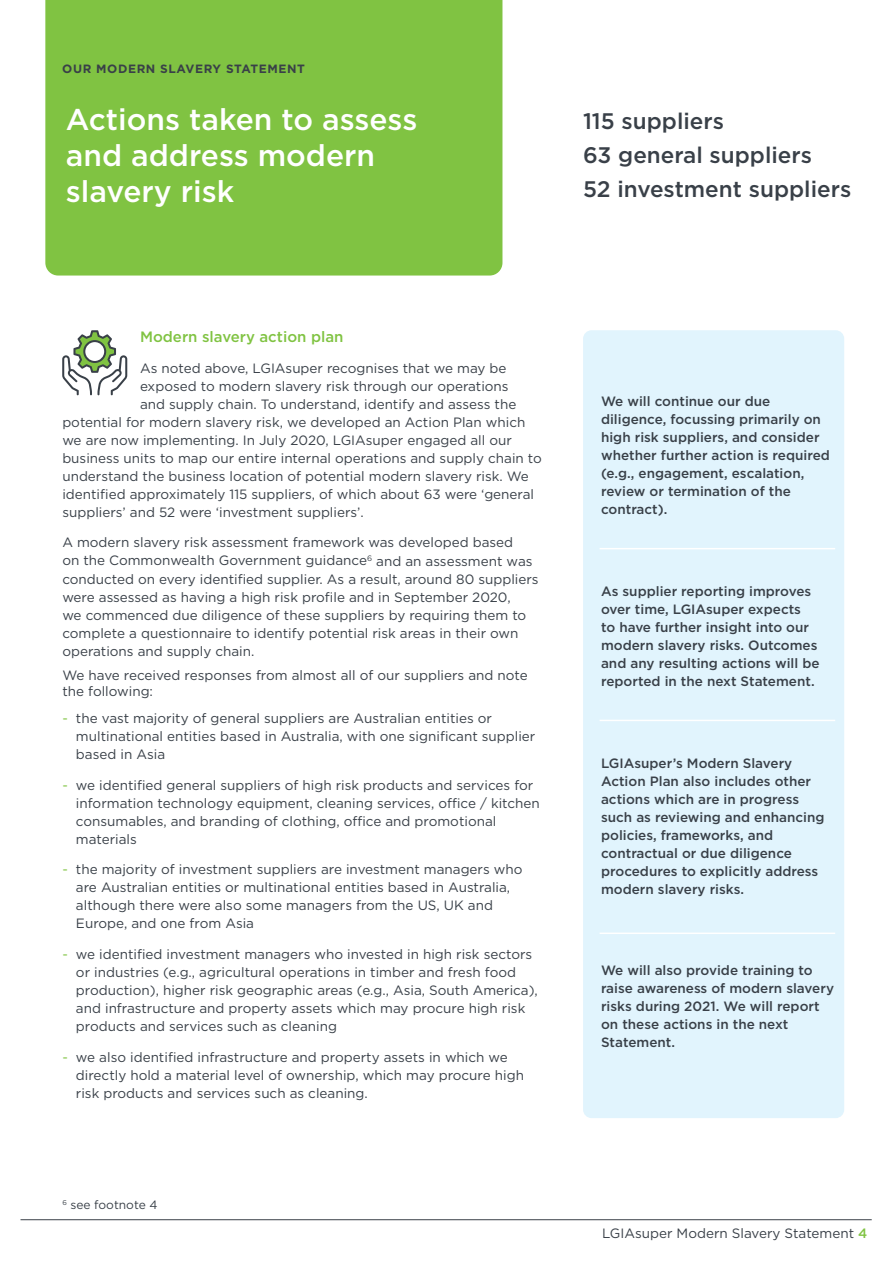
<style>
.page{position:relative;width:893px;height:1263px;background:#fff}
.page>*{position:absolute;margin:0;border:0;box-sizing:border-box;transform-origin:0 0}
.t1{font:500 30px/36px "Gotham";color:#fff}
.t2{font:500 22.5px/34px "Gotham";color:#394048}
.t3{font:500 15px "Gotham";color:#80c342}
.t4{font:13.5px/18px "Gotham";color:#394048}
.t5{font:500 13.5px/18px "Gotham";color:#394048}
.t6{font:700 12px "Gotham";letter-spacing:.05em;color:#394048}
.t7{font:12px "Gotham";color:#394048}
.s1{color:#80c342}
.s2{font-weight:500;color:#80c342}
</style>
<div class="page">
<div style="left:45px;top:0;width:457px;height:276px;background:#80c342"></div>
<div style="left:583px;top:330px;width:261px;height:788px;background:#e1f4fd;border-radius:9px"></div>
<hr style="left:21px;top:1219px;width:851px;height:1px;background:#394048">
<svg style="left:62px;top:330px;width:65px;height:65px"></svg>
<hr style="left:600px;top:548px;width:235px;height:1px;background:#fff">
<hr style="left:600px;top:720px;width:235px;height:1px;background:#fff">
<hr style="left:600px;top:932px;width:235px;height:2px;background:#fff">
<p class="t6" style="left:62px;top:61px;width:244px">OUR MODERN SLAVERY STATEMENT</p>
<h1 class="t1" style="left:66px;top:101px;width:353px">Actions taken to assess and address modern slavery risk</h1>
<h2 class="t2" style="left:583px;top:104px;width:270px">115 suppliers<br>63 general suppliers<br>52 investment suppliers</h2>
<p class="t3" style="left:140px;top:327px;width:205px">Modern slavery action plan</p>
<p class="t4" style="left:140px;top:359px;width:368px">As noted above, LGIAsuper recognises that we may be</p>
<p class="t4" style="left:140px;top:377px;width:370px">exposed to modern slavery risk through our operations</p>
<p class="t4" style="left:140px;top:395px;width:378px">and supply chain. To understand, identify and assess the</p>
<p class="t4" style="left:62px;top:413px;width:464px">potential for modern slavery risk, we developed an Action Plan which</p>
<p class="t4" style="left:62px;top:431px;width:451px">we are now implementing. In July 2020, LGIAsuper engaged all our</p>
<p class="t4" style="left:62px;top:449px;width:481px">business units to map our entire internal operations and supply chain to</p>
<p class="t4" style="left:62px;top:467px;width:468px">understand the business location of potential modern slavery risk. We</p>
<p class="t4" style="left:62px;top:485px;width:473px">identified approximately 115 suppliers, of which about 63 were ‘general</p>
<p class="t4" style="left:62px;top:503px;width:303px">suppliers’ and 52 were ‘investment suppliers’.</p>
<p class="t4" style="left:62px;top:533px;width:478px">A modern slavery risk assessment framework was developed based<br>on the Commonwealth Government guidance<sup>6</sup> and an assessment was conducted on every identified supplier. As a result, around 80 suppliers were assessed as having a high risk profile and in September 2020,<br>we commenced due diligence of these suppliers by requiring them to complete a questionnaire to identify potential risk areas in their own operations and supply chain.</p>
<p class="t4" style="left:62px;top:667px;width:467px;line-height:16.2px">We have received responses from almost all of our suppliers and note the following:</p>
<p class="t4" style="left:76px;top:709px;width:461px;text-indent:-14px"><span class="s1">-</span> the vast majority of general suppliers are Australian entities or multinational entities based in Australia, with one significant supplier based in Asia</p>
<p class="t4" style="left:76px;top:776px;width:465px;text-indent:-14px"><span class="s1">-</span> we identified general suppliers of high risk products and services for information technology equipment, cleaning services, office / kitchen consumables, and branding of clothing, office and promotional materials</p>
<p class="t4" style="left:76px;top:860px;width:448px;text-indent:-14px"><span class="s1">-</span> the majority of investment suppliers are investment managers who are Australian entities or multinational entities based in Australia, although there were also some managers from the US, UK and Europe, and one from Asia</p>
<p class="t4" style="left:76px;top:945px;width:463px;text-indent:-14px"><span class="s1">-</span> we identified investment managers who invested in high risk sectors or industries (e.g., agricultural operations in timber and fresh food production), higher risk geographic areas (e.g., Asia, South America), and infrastructure and property assets which may procure high risk products and services such as cleaning</p>
<p class="t4" style="left:76px;top:1048px;width:449px;text-indent:-14px"><span class="s1">-</span> we also identified infrastructure and property assets in which we directly hold a material level of ownership, which may procure high risk products and services such as cleaning.</p>
<p class="t7" style="left:62px;top:1197px;width:97px"><sup>6</sup> see footnote 4</p>
<p class="t5" style="left:601px;top:392px;width:230px">We will continue our due diligence, focussing primarily on high risk suppliers, and consider whether further action is required (e.g., engagement, escalation, review or termination of the contract).</p>
<p class="t5" style="left:601px;top:582px;width:220px">As supplier reporting improves over time, LGIAsuper expects<br>to have further insight into our modern slavery risks. Outcomes and any resulting actions will be reported in the next Statement.</p>
<p class="t5" style="left:601px;top:754px;width:225px">LGIAsuper’s Modern Slavery<br>Action Plan also includes other actions which are in progress such as reviewing and enhancing policies, frameworks, and contractual or due diligence procedures to explicitly address modern slavery risks.</p>
<p class="t5" style="left:601px;top:961px;width:234px">We will also provide training to raise awareness of modern slavery risks during 2021. We will report on these actions in the next<br>Statement.</p>
<p class="t4" style="left:602px;top:1224px;width:267px">LGIAsuper Modern Slavery Statement <span class="s2">4</span></p>
</div>
